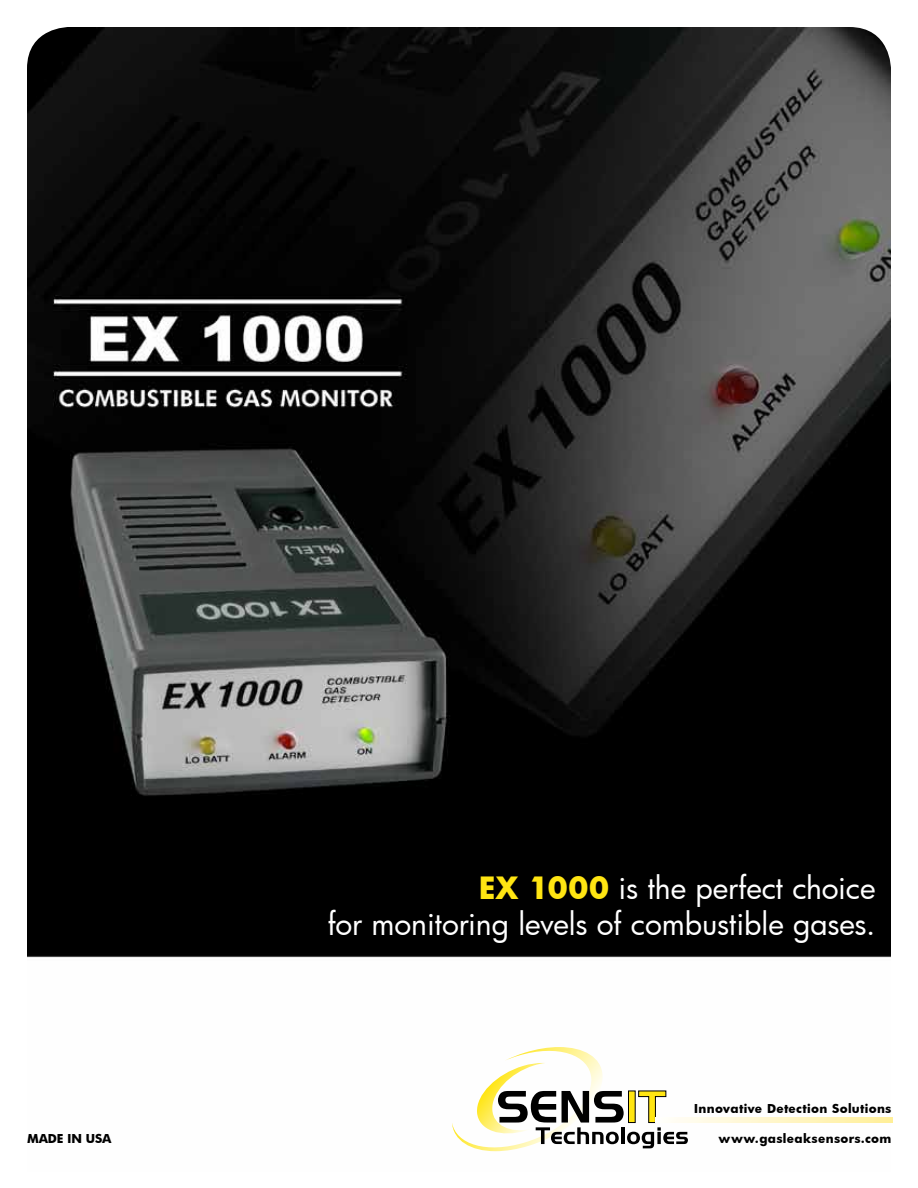
<style>
.page{position:relative;width:918px;height:1188px;background:#fff}
.page>*{position:absolute;margin:0;border:0;box-sizing:border-box;transform-origin:0 0}
.t1{font:30px/36px "Futura";letter-spacing:-.005em;color:#fff;text-align:right}
.t2{font:700 12px "Futura";letter-spacing:.025em;color:#000}
.t3{font:700 12px "Futura";letter-spacing:-.005em;color:#000}
.s1{font-weight:700;color:#ffe512}
</style>
<div class="page">
<img style="left:27px;top:27px;width:864px;height:1096px">
<svg style="left:452px;top:1044px;width:236px;height:108px"></svg>
<svg style="left:656px;top:1118px;width:236px;height:4px"></svg>
<p class="t1" style="left:328px;top:869px;width:549px"><span class="s1">EX 1000</span> is the perfect choice<br>for monitoring levels of combustible gases.</p>
<p class="t2" style="left:694px;top:1100px;width:199px">Innovative Detection Solutions</p>
<p class="t3" style="left:27px;top:1130px;width:86px">MADE IN USA</p>
<p class="t2" style="left:719px;top:1130px;width:174px">www.gasleaksensors.com</p>
</div>
